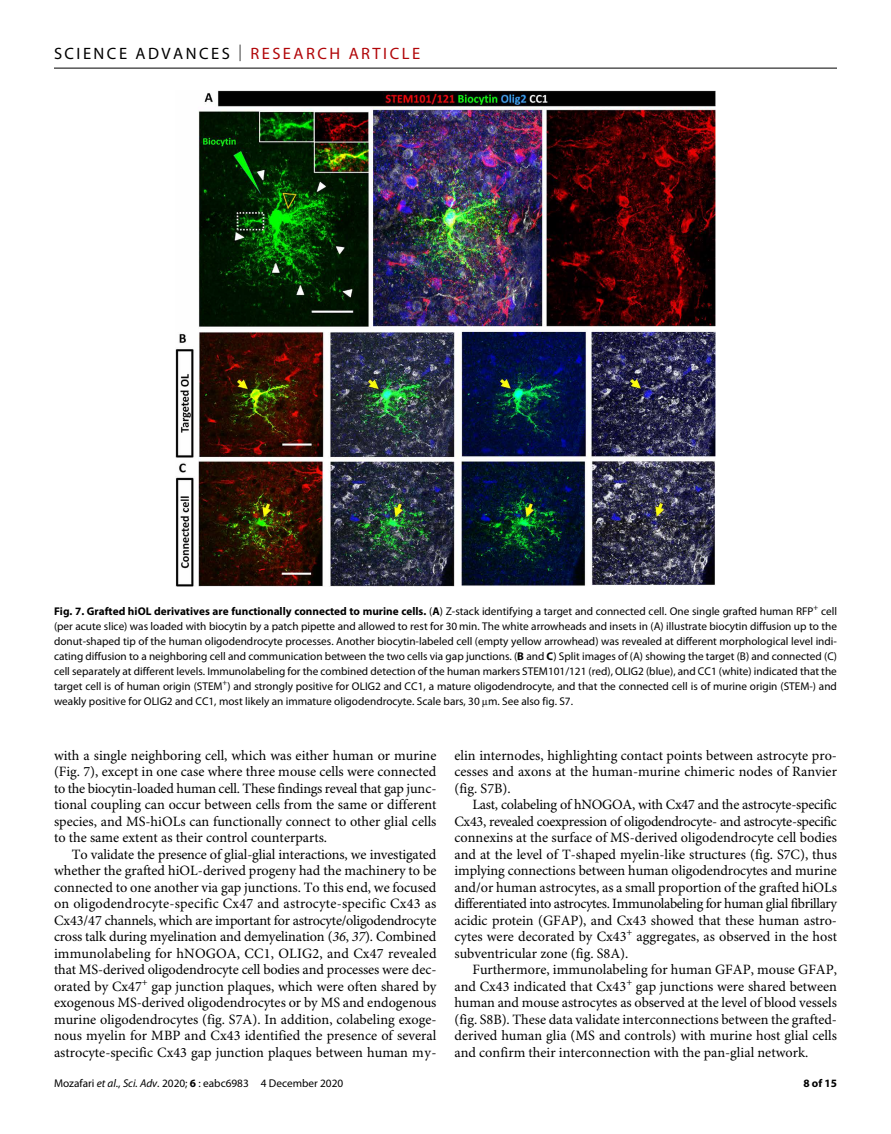
<style>
.page{position:relative;width:891px;height:1134px;background:#fff}
.page>*{position:absolute;margin:0;border:0;box-sizing:border-box;transform-origin:0 0}
.t1{font:16.5px "Myriad Pro";letter-spacing:.15em;color:#000}
.t2{font:14.25px/16.5px "Minion Pro";color:#000;text-align:justify}
.t3{font:11.25px/15px "Myriad Pro";color:#000;text-align:justify}
.t4{font:700 11.25px "Myriad Pro";color:#000}
.s1{font-weight:300}
.s2{color:#b10508}
.s3{font-weight:700}
.s4{font-style:italic}
</style>
<div class="page">
<hr style="left:54px;top:68px;width:783px;height:1px;background:#000">
<img style="left:176px;top:90px;width:540px;height:497px">
<p class="t1" style="left:54px;top:40px;width:368px">SCIENCE ADVANCES <span class="s1">|</span> <span class="s2">RESEARCH ARTICLE</span></p>
<p class="t3" style="left:54px;top:604px;width:785px"><span class="s3">Fig. 7. Grafted hiOL derivatives are functionally connected to murine cells.</span> (<span class="s3">A</span>) Z-stack identifying a target and connected cell. One single grafted human RFP<sup>+</sup> cell (per acute slice) was loaded with biocytin by a patch pipette and allowed to rest for 30 min. The white arrowheads and insets in (A) illustrate biocytin diffusion up to the donut-shaped tip of the human oligodendrocyte processes. Another biocytin-labeled cell (empty yellow arrowhead) was revealed at different morphological level indi&shy;cating diffusion to a neighboring cell and communication between the two cells via gap junctions. (<span class="s3">B</span> and <span class="s3">C</span>) Split images of (A) showing the target (B) and connected (C) cell separately at different levels. Immunolabeling for the combined detection of the human markers STEM101/121 (red), OLIG2 (blue), and CC1 (white) indicated that the target cell is of human origin (STEM<sup>+</sup>) and strongly positive for OLIG2 and CC1, a mature oligodendrocyte, and that the connected cell is of murine origin (STEM-) and weakly positive for OLIG2 and CC1, most likely an immature oligodendrocyte. Scale bars, 30 m. See also fig. S7.</p>
<p class="t2" style="left:54px;top:748px;width:384px">with a single neighboring cell, which was either human or murine (Fig. 7), except in one case where three mouse cells were connected to the biocytin-loaded human cell. These findings reveal that gap junc&shy;tional coupling can occur between cells from the same or different species, and MS-hiOLs can functionally connect to other glial cells to the same extent as their control counterparts.</p>
<p class="t2" style="left:54px;top:847px;width:384px;text-indent:18px">To validate the presence of glial-glial interactions, we investigated whether the grafted hiOL-derived progeny had the machinery to be connected to one another via gap junctions. To this end, we focused on oligodendrocyte-specific Cx47 and astrocyte-specific Cx43 as Cx43/47 channels, which are important for astrocyte/oligodendrocyte cross talk during myelination and demyelination (<span class="s4">36</span>, <span class="s4">37</span>). Combined immunolabeling for hNOGOA, CC1, OLIG2, and Cx47 revealed that MS-derived oligodendrocyte cell bodies and processes were dec&shy;orated by Cx47<sup>+</sup> gap junction plaques, which were often shared by exogenous MS-derived oligodendrocytes or by MS and endogenous murine oligodendrocytes (fig. S7A). In addition, colabeling exoge&shy;nous myelin for MBP and Cx43 identified the presence of several astrocyte-specific Cx43 gap junction plaques between human my-</p>
<p class="t3" style="left:54px;top:1076px;width:291px">Mozafari <span class="s4">et al</span>., <span class="s4">Sci. Adv.</span> 2020; <span class="s3">6</span> : eabc6983 4 December 2020</p>
<p class="t2" style="left:454px;top:748px;width:384px">elin internodes, highlighting contact points between astrocyte pro&shy;cesses and axons at the human-murine chimeric nodes of Ranvier (fig. S7B).</p>
<p class="t2" style="left:454px;top:798px;width:384px;text-indent:18px">Last, colabeling of hNOGOA, with Cx47 and the astrocyte-specific Cx43, revealed coexpression of oligodendrocyte- and astrocyte-specific connexins at the surface of MS-derived oligodendrocyte cell bodies and at the level of T-shaped myelin-like structures (fig. S7C), thus implying connections between human oligodendrocytes and murine and/or human astrocytes, as a small proportion of the grafted hiOLs differentiated into astrocytes. Immunolabeling for human glial fibrillary acidic protein (GFAP), and Cx43 showed that these human astro&shy;cytes were decorated by Cx43<sup>+</sup> aggregates, as observed in the host subventricular zone (fig. S8A).</p>
<p class="t2" style="left:454px;top:963px;width:384px;text-indent:18px">Furthermore, immunolabeling for human GFAP, mouse GFAP, and Cx43 indicated that Cx43<sup>+</sup> gap junctions were shared between human and mouse astrocytes as observed at the level of blood vessels (fig. S8B). These data validate interconnections between the grafted&shy;derived human glia (MS and controls) with murine host glial cells and confirm their interconnection with the pan-glial network.</p>
<p class="t4" style="left:803px;top:1074px;width:35px">8 of 15</p>
</div>
